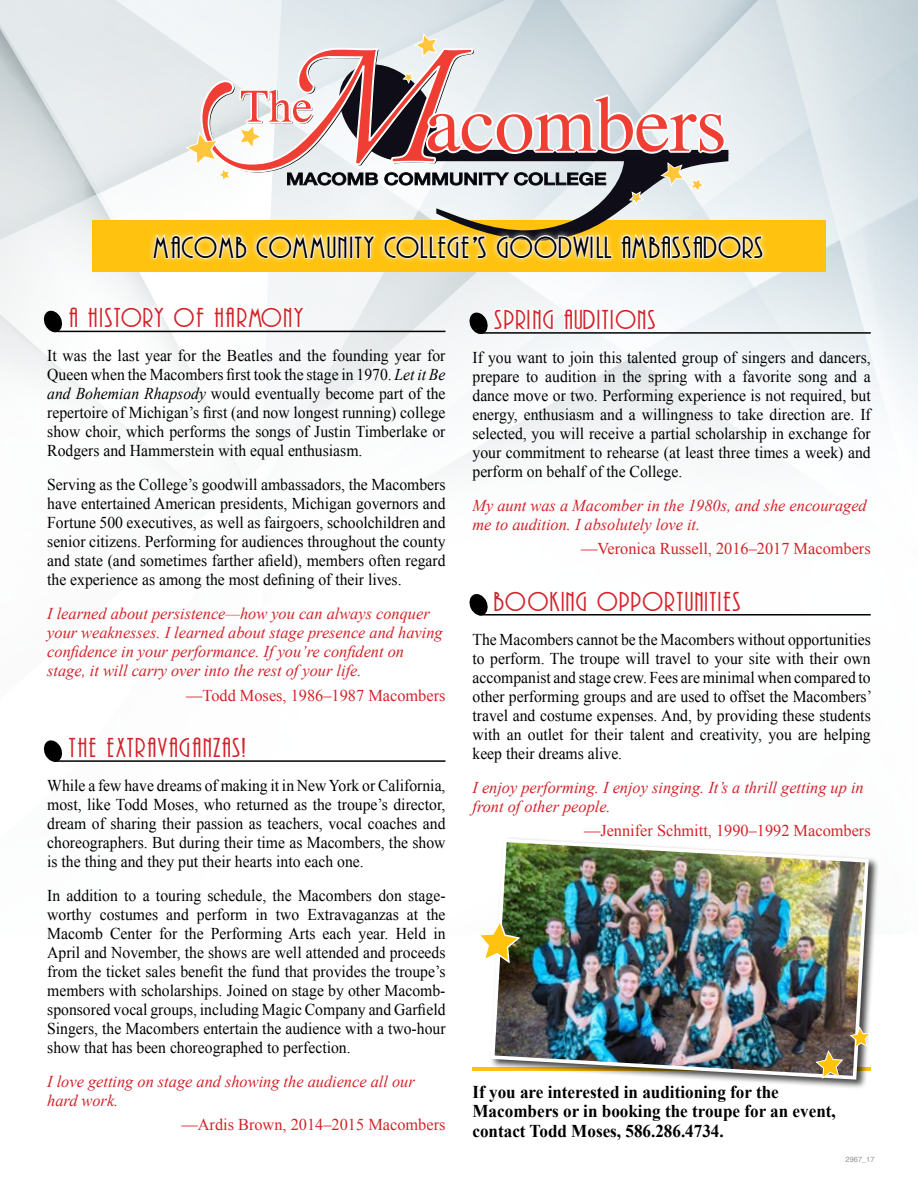
<style>
.page{position:relative;width:918px;height:1188px;background:#fff}
.page>*{position:absolute;margin:0;border:0;box-sizing:border-box;transform-origin:0 0}
.t1{font:28.5px "Playwright Plain";color:#000}
.head{font:25.5px "Playwright Plain";letter-spacing:.03em;color:#d2232a}
.t2{font:700 18px/19.5px "Times New Roman";color:#000;scale:.95 1}
.body{font:16.5px/18.9px "Times New Roman";color:#000;text-align:justify;scale:.95 1}
.quote{font:italic 16.5px/19px "Times New Roman";color:#d2232a}
.quoter{font:16.5px "Times New Roman";color:#d2232a}
.t3{font:7.5px "Helvetica";color:#939598}
.s1{font-style:italic}
</style>
<div class="page">
<svg style="left:0;top:0;width:918px;height:487px"></svg>
<hr style="left:54px;top:331px;width:392px;height:1px;background:#000">
<hr style="left:54px;top:760px;width:392px;height:2px;background:#000">
<hr style="left:479px;top:332px;width:392px;height:2px;background:#000">
<hr style="left:479px;top:614px;width:392px;height:2px;background:#000">
<svg style="left:43px;top:298px;width:264px;height:36px"></svg>
<svg style="left:43px;top:740px;width:206px;height:22px"></svg>
<div style="left:92px;top:220px;width:734px;height:52px;background:#ffc20e"></div>
<svg style="left:468px;top:303px;width:191px;height:66px"></svg>
<svg style="left:469px;top:594px;width:275px;height:22px"></svg>
<hr style="left:472px;top:1068px;width:399px;height:3px;background:#ffc20e">
<svg style="left:339px;top:64px;width:389px;height:166px"></svg>
<hr style="left:423px;top:150px;width:305px;height:4px;background:#0e0d18">
<div style="left:148px;top:230px;width:622px;height:34px;background:#fff;opacity:.75"></div>
<svg style="left:152px;top:231px;width:96px;height:58px"></svg>
<svg style="left:255px;top:231px;width:121px;height:29px;background:#ffde7e"></svg>
<svg style="left:383px;top:234px;width:104px;height:25px;background:#ffe088"></svg>
<svg style="left:495px;top:230px;width:118px;height:34px"></svg>
<svg style="left:620px;top:231px;width:144px;height:58px"></svg>
<div style="left:489px;top:837px;width:390px;height:253px;background:#000;opacity:.75"></div>
<img style="left:489px;top:837px;width:382px;height:245px">
<svg style="left:480px;top:919px;width:42px;height:46px"></svg>
<svg style="left:814px;top:1026px;width:58px;height:54px"></svg>
<svg style="left:184px;top:32px;width:542px;height:174px"></svg>
<p class="t1" style="left:153px;top:232px;width:613px">MACOMB COMMUNITY COLLEGE’S GOODWILL AMBASSADORS</p>
<p class="head" style="left:69px;top:304px;width:237px">A HISTORY OF HARMONY</p>
<p class="body" style="left:47px;top:346px;width:421px">It was the last year for the Beatles and the founding year for Queen when the Macombers first took the stage in 1970. <span class="s1">Let it Be and Bohemian Rhapsody</span> would eventually become part of the repertoire of Michigan’s first (and now longest running) college show choir, which performs the songs of Justin Timberlake or Rodgers and Hammerstein with equal enthusiasm.</p>
<p class="body" style="left:47px;top:475px;width:421px">Serving as the College’s goodwill ambassadors, the Macombers have entertained American presidents, Michigan governors and Fortune 500 executives, as well as fairgoers, schoolchildren and senior citizens. Performing for audiences throughout the county and state (and sometimes farther afield), members often regard the experience as among the most defining of their lives.</p>
<p class="quote" style="left:47px;top:604px;width:397px">I learned about persistence—how you can always conquer your weaknesses. I learned about stage presence and having confidence in your performance. If you’re confident on stage, it will carry over into the rest of your life.</p>
<p class="quoter" style="left:186px;top:684px;width:261px">—Todd Moses, 1986–1987 Macombers</p>
<p class="head" style="left:69px;top:734px;width:177px">THE EXTRAVAGANZAS!</p>
<p class="body" style="left:47px;top:776px;width:421px">While a few have dreams of making it in New York or California, most, like Todd Moses, who returned as the troupe’s director, dream of sharing their passion as teachers, vocal coaches and choreographers. But during their time as Macombers, the show is the thing and they put their hearts into each one.</p>
<p class="body" style="left:47px;top:886px;width:421px">In addition to a touring schedule, the Macombers don stage&shy;worthy costumes and perform in two Extravaganzas at the Macomb Center for the Performing Arts each year. Held in April and November, the shows are well attended and proceeds from the ticket sales benefit the fund that provides the troupe’s members with scholarships. Joined on stage by other Macomb&shy;sponsored vocal groups, including Magic Company and Garfield Singers, the Macombers entertain the audience with a two-hour show that has been choreographed to perfection.</p>
<p class="quote" style="left:47px;top:1071px;width:369px">I love getting on stage and showing the audience all our hard work.</p>
<p class="quoter" style="left:181px;top:1114px;width:266px">—Ardis Brown, 2014–2015 Macombers</p>
<p class="head" style="left:494px;top:306px;width:164px">SPRING AUDITIONS</p>
<p class="body" style="left:472px;top:348px;width:421px">If you want to join this talented group of singers and dancers, prepare to audition in the spring with a favorite song and a dance move or two. Performing experience is not required, but energy, enthusiasm and a willingness to take direction are. If selected, you will receive a partial scholarship in exchange for your commitment to rehearse (at least three times a week) and perform on behalf of the College.</p>
<p class="quote" style="left:472px;top:495px;width:396px">My aunt was a Macomber in the 1980s, and she encouraged me to audition. I absolutely love it.</p>
<p class="quoter" style="left:581px;top:538px;width:291px">—Veronica Russell, 2016–2017 Macombers</p>
<p class="head" style="left:494px;top:587px;width:249px">BOOKING OPPORTUNITIES</p>
<p class="body" style="left:472px;top:630px;width:422px">The Macombers cannot be the Macombers without opportunities to perform. The troupe will travel to your site with their own accompanist and stage crew. Fees are minimal when compared to other performing groups and are used to offset the Macombers’ travel and costume expenses. And, by providing these students with an outlet for their talent and creativity, you are helping keep their dreams alive.</p>
<p class="quote" style="left:472px;top:777px;width:393px">I enjoy performing. I enjoy singing. It’s a thrill getting up in front of other people.</p>
<p class="quoter" style="left:584px;top:820px;width:288px">—Jennifer Schmitt, 1990–1992 Macombers</p>
<p class="t2" style="left:472px;top:1081px;width:384px">If you are interested in auditioning for the<br>Macombers or in booking the troupe for an event, contact Todd Moses, 586.286.4734.</p>
<p class="t3" style="left:846px;top:1153px;width:30px">2967_17</p>
</div>
